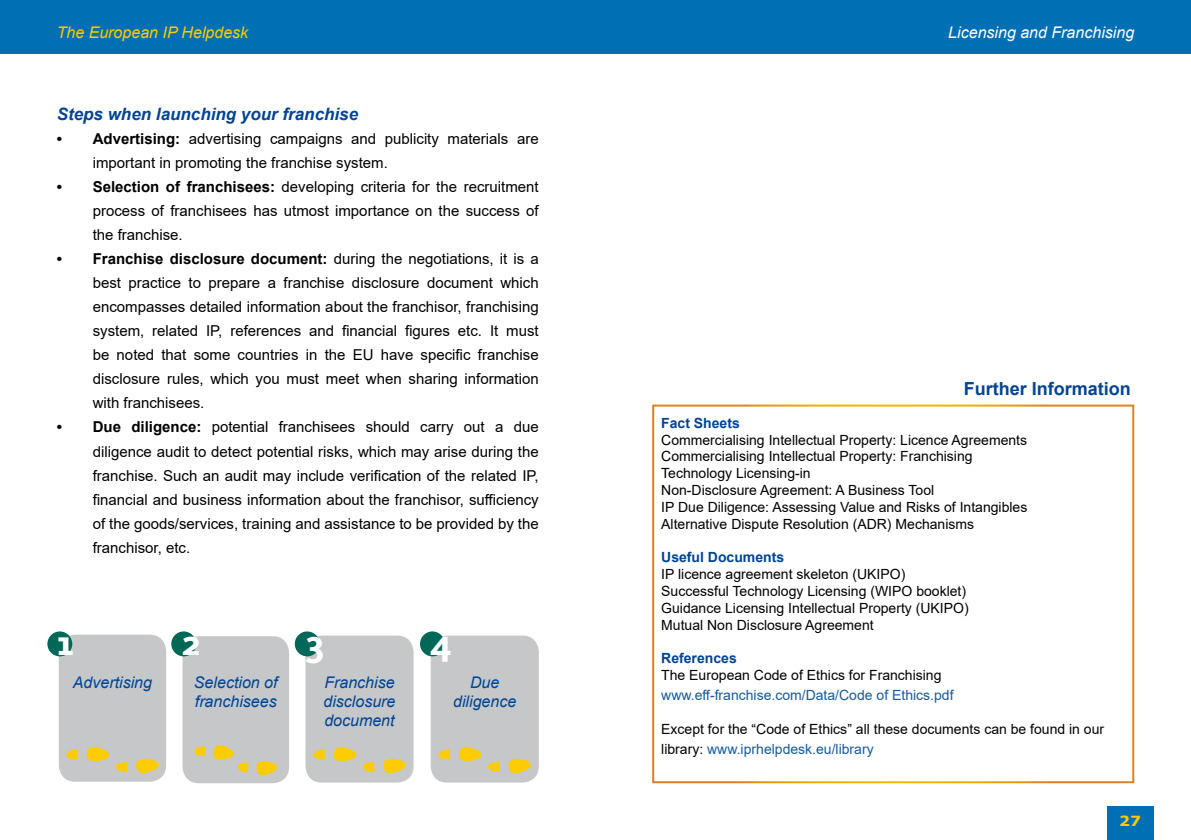
<style>
.page{position:relative;width:1191px;height:840px;background:#fff}
.page>*{position:absolute;margin:0;border:0;box-sizing:border-box;transform-origin:0 0}
.t1{font:700 44.6px "Eureka Sans CE";color:#fff}
.t2{font:700 18px "Arial";color:#004494}
.t3{font:italic 700 17px "Arial";color:#004494}
.t4{font:italic 16px/19.2px "Arial";color:#004494;text-align:justify}
.t5{font:italic 16px "Arial";color:#fff}
.t6{font:italic 16px "Arial";color:#fecc00}
.t7{font:15px/24px "Arial";color:#000;text-align:justify}
.t8{font:14px/16.8px "Arial";color:#000}
.t9{font:14px "Arial";color:#165b9a}
.t10{font:700 14px "Arial";color:#004494}
.t11{font:700 14px "Verdana";color:#fecc00;scale:1.1 1}
.s1{font-weight:700}
.s2{color:#165b9a}
</style>
<div class="page">
<div style="left:1107px;top:806px;width:47px;height:33px;background:#006fb4"></div>
<div style="left:0;top:0;width:1191px;height:54px;background:#006fb4"></div>
<div style="left:652px;top:404px;width:482px;height:378px;border:2px solid #fff"></div>
<div style="left:59px;top:634px;width:107px;height:147px;background:#c6c7c8;border-radius:16px"></div>
<svg style="left:136px;top:759px;width:23px;height:14px"></svg>
<svg style="left:116px;top:762px;width:11px;height:9px"></svg>
<svg style="left:87px;top:747px;width:22px;height:14px"></svg>
<svg style="left:66px;top:749px;width:12px;height:10px"></svg>
<div style="left:182px;top:636px;width:107px;height:146px;background:#c6c7c8;border-radius:16px"></div>
<svg style="left:256px;top:761px;width:21px;height:14px"></svg>
<svg style="left:213px;top:745px;width:35px;height:27px"></svg>
<svg style="left:194px;top:746px;width:11px;height:9px"></svg>
<div style="left:305px;top:635px;width:108px;height:147px;background:#c6c7c8;border-radius:16px"></div>
<svg style="left:383px;top:759px;width:23px;height:14px"></svg>
<svg style="left:363px;top:762px;width:11px;height:9px"></svg>
<svg style="left:334px;top:747px;width:22px;height:14px"></svg>
<svg style="left:313px;top:749px;width:12px;height:10px"></svg>
<div style="left:47px;top:631px;width:25px;height:25px;background:#006858;border-radius:50%"></div>
<div style="left:171px;top:631px;width:25px;height:25px;background:#006858;border-radius:50%"></div>
<div style="left:295px;top:631px;width:25px;height:25px;background:#006858;border-radius:50%"></div>
<div style="left:431px;top:635px;width:108px;height:147px;background:#c6c7c8;border-radius:16px"></div>
<svg style="left:508px;top:759px;width:23px;height:14px"></svg>
<svg style="left:488px;top:762px;width:12px;height:9px"></svg>
<svg style="left:459px;top:747px;width:22px;height:14px"></svg>
<svg style="left:438px;top:749px;width:12px;height:10px"></svg>
<div style="left:420px;top:631px;width:25px;height:25px;background:#006858;border-radius:50%"></div>
<p class="t6" style="left:57px;top:22px;width:193px">The European IP Helpdesk</p>
<p class="t5" style="left:948px;top:22px;width:187px">Licensing and Franchising</p>
<p class="t3" style="left:57px;top:103px;width:303px">Steps when launching your franchise</p>
<p class="t7" style="left:93px;top:127px;width:447px;text-indent:-36px"><span class="s1">• Advertising:</span> advertising campaigns and publicity materials are important in promoting the franchise system.</p>
<p class="t7" style="left:93px;top:175px;width:447px;text-indent:-36px"><span class="s1">• Selection of franchisees:</span> developing criteria for the recruitment process of franchisees has utmost importance on the success of the franchise.</p>
<p class="t7" style="left:93px;top:247px;width:447px;text-indent:-36px"><span class="s1">• Franchise disclosure document:</span> during the negotiations, it is a best practice to prepare a franchise disclosure document which encompasses detailed information about the franchisor, franchising system, related IP, references and financial figures etc. It must be noted that some countries in the EU have specific franchise disclosure rules, which you must meet when sharing information with franchisees.</p>
<p class="t7" style="left:93px;top:415px;width:447px;text-indent:-36px"><span class="s1">• Due diligence:</span> potential franchisees should carry out a due diligence audit to detect potential risks, which may arise during the franchise. Such an audit may include verification of the related IP, financial and business information about the franchisor, sufficiency of the goods/services, training and assistance to be provided by the franchisor, etc.</p>
<p class="t10" style="left:661px;top:413px;width:80px">Fact Sheets</p>
<p class="t2" style="left:963px;top:375px;width:169px">Further Information</p>
<p class="t8" style="left:661px;top:431px;width:368px">Commercialising Intellectual Property: Licence Agreements Commercialising Intellectual Property: Franchising Technology Licensing-in<br>Non-Disclosure Agreement: A Business Tool<br>IP Due Diligence: Assessing Value and Risks of Intangibles Alternative Dispute Resolution (ADR) Mechanisms</p>
<p class="t10" style="left:661px;top:547px;width:124px">Useful Documents</p>
<p class="t8" style="left:661px;top:565px;width:309px">IP licence agreement skeleton (UKIPO)<br>Successful Technology Licensing (WIPO booklet)<br>Guidance Licensing Intellectual Property (UKIPO)<br>Mutual Non Disclosure Agreement</p>
<p class="t10" style="left:661px;top:648px;width:77px">References</p>
<p class="t8" style="left:661px;top:666px;width:282px">The European Code of Ethics for Franchising</p>
<p class="t9" style="left:661px;top:685px;width:294px">www.eff-franchise.com/Data/Code of Ethics.pdf</p>
<p class="t8" style="left:661px;top:718px;width:444px;line-height:20px">Except for the “Code of Ethics” all these documents can be found in our library: <span class="s2">www.iprhelpdesk.eu/library</span></p>
<h1 class="t1" style="left:57px;top:617px;width:19px">1</h1>
<h1 class="t1" style="left:181px;top:617px;width:21px">2</h1>
<h1 class="t1" style="left:304px;top:617px;width:22px">3</h1>
<h1 class="t1" style="left:429px;top:617px;width:25px">4</h1>
<p class="t4" style="left:194px;top:672px;width:85px">Selection of franchisees</p>
<p class="t4" style="left:73px;top:672px;width:81px">Advertising</p>
<p class="t4" style="left:323px;top:672px;width:74px">Franchise disclosure document</p>
<p class="t4" style="left:453px;top:672px;width:65px;text-align:center">Due diligence</p>
<p class="t11" style="left:1119px;top:810px;width:21px">27</p>
</div>
